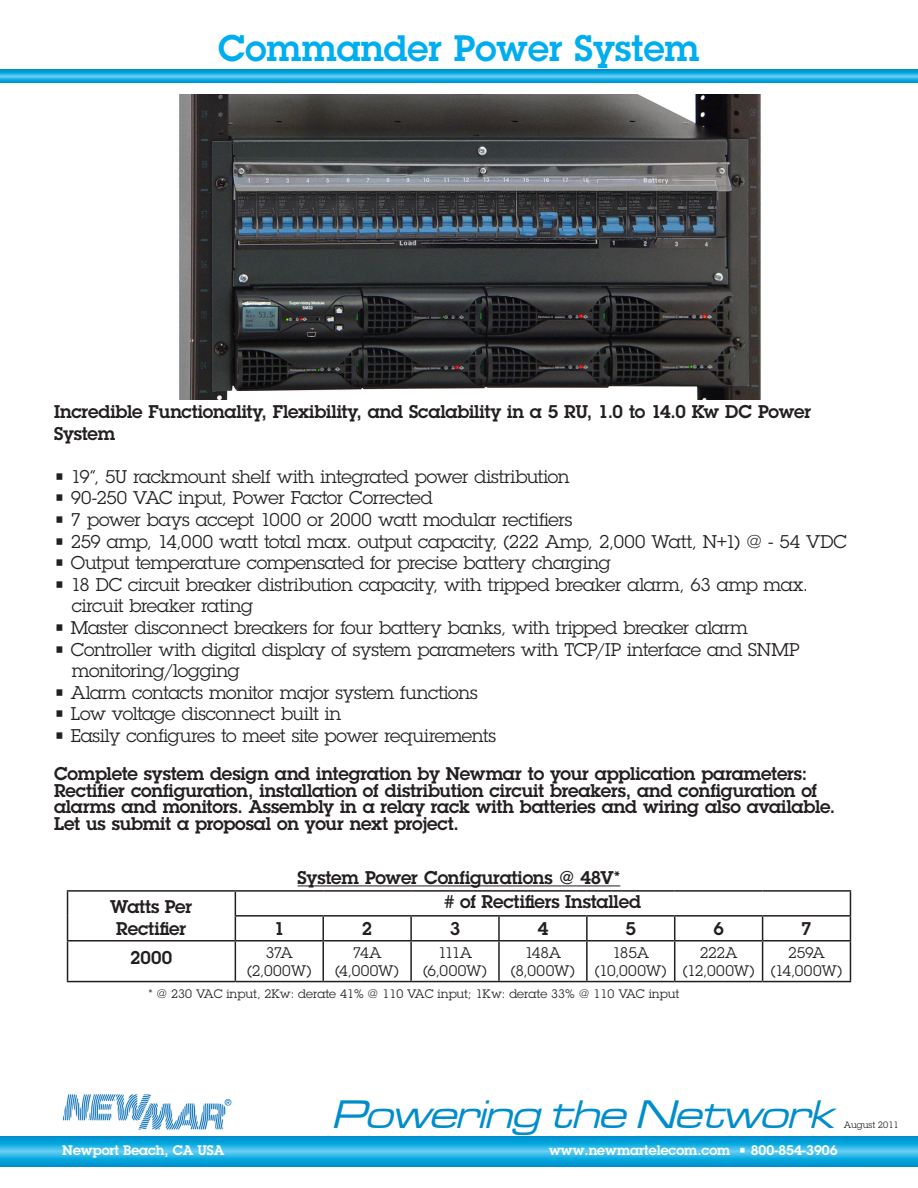
<style>
.page{position:relative;width:918px;height:1188px;background:#fff}
.page>*{position:absolute;margin:0;border:0;box-sizing:border-box;transform-origin:0 0}
.t1{font:italic 41.1px "Microgramma D Medi Exte";color:#008dcb}
.t2{font:600 36px "Lubalin Graph Std";color:#00aeef}
.t3{font:18px "Lubalin Graph Std";letter-spacing:-.015em;color:#231f20}
.t4{font:600 18px/16.5px "Lubalin Graph Std";letter-spacing:-.01em;color:#231f20}
.t5{font:15px/18px "Lubalin Graph Std";letter-spacing:-.02em;color:#231f20;text-align:center}
.t6{font:600 13.5px "Lubalin Graph Std";color:#fff}
.t7{font:12px "Lubalin Graph Std";color:#231f20}
.t8{font:9px "Lubalin Graph Std";color:#231f20}
</style>
<div class="page">
<svg style="left:0;top:69px;width:918px;height:14px;background:#1dabdf"></svg>
<svg style="left:0;top:1136px;width:918px;height:30px;background:#1cabdf"></svg>
<img style="left:62px;top:1094px;width:170px;height:36px">
<hr style="left:298px;top:885px;width:322px;height:1px;background:#231f20">
<hr style="left:67px;top:890px;width:168px;height:2px;background:#231f20">
<hr style="left:235px;top:890px;width:88px;height:2px;background:#231f20">
<hr style="left:323px;top:890px;width:88px;height:2px;background:#231f20">
<hr style="left:411px;top:890px;width:88px;height:2px;background:#231f20">
<hr style="left:499px;top:890px;width:88px;height:2px;background:#231f20">
<hr style="left:587px;top:890px;width:88px;height:2px;background:#231f20">
<hr style="left:675px;top:890px;width:88px;height:2px;background:#231f20">
<hr style="left:763px;top:890px;width:88px;height:2px;background:#231f20">
<svg style="left:67px;top:892px;width:1px;height:48px"></svg>
<hr style="left:235px;top:915px;width:88px;height:2px;background:#231f20">
<svg style="left:235px;top:892px;width:1px;height:48px"></svg>
<hr style="left:323px;top:915px;width:88px;height:2px;background:#231f20">
<hr style="left:322px;top:917px;width:2px;height:23px;background:#231f20">
<hr style="left:411px;top:915px;width:88px;height:2px;background:#231f20">
<hr style="left:410px;top:917px;width:2px;height:23px;background:#231f20">
<hr style="left:499px;top:915px;width:88px;height:2px;background:#231f20">
<hr style="left:498px;top:917px;width:2px;height:23px;background:#231f20">
<hr style="left:587px;top:915px;width:88px;height:2px;background:#231f20">
<hr style="left:586px;top:917px;width:2px;height:23px;background:#231f20">
<hr style="left:675px;top:915px;width:88px;height:2px;background:#231f20">
<svg style="left:674px;top:917px;width:1px;height:23px"></svg>
<hr style="left:763px;top:915px;width:88px;height:2px;background:#231f20">
<svg style="left:762px;top:917px;width:1px;height:23px"></svg>
<svg style="left:850px;top:892px;width:1px;height:48px"></svg>
<hr style="left:67px;top:940px;width:168px;height:2px;background:#231f20">
<hr style="left:67px;top:942px;width:1px;height:39px;background:#231f20">
<hr style="left:235px;top:940px;width:88px;height:2px;background:#231f20">
<hr style="left:235px;top:942px;width:1px;height:39px;background:#231f20">
<hr style="left:323px;top:940px;width:88px;height:2px;background:#231f20">
<hr style="left:322px;top:942px;width:2px;height:39px;background:#231f20">
<hr style="left:411px;top:940px;width:88px;height:2px;background:#231f20">
<hr style="left:410px;top:942px;width:2px;height:39px;background:#231f20">
<hr style="left:499px;top:940px;width:88px;height:2px;background:#231f20">
<hr style="left:498px;top:942px;width:2px;height:39px;background:#231f20">
<hr style="left:587px;top:940px;width:88px;height:2px;background:#231f20">
<hr style="left:586px;top:942px;width:2px;height:39px;background:#231f20">
<hr style="left:675px;top:940px;width:88px;height:2px;background:#231f20">
<hr style="left:674px;top:942px;width:1px;height:39px;background:#231f20">
<hr style="left:763px;top:940px;width:88px;height:2px;background:#231f20">
<hr style="left:762px;top:942px;width:1px;height:39px;background:#231f20">
<hr style="left:850px;top:942px;width:1px;height:39px;background:#231f20">
<hr style="left:67px;top:981px;width:168px;height:1px;background:#231f20">
<hr style="left:235px;top:981px;width:88px;height:1px;background:#231f20">
<hr style="left:323px;top:981px;width:88px;height:1px;background:#231f20">
<hr style="left:411px;top:981px;width:88px;height:1px;background:#231f20">
<hr style="left:499px;top:981px;width:88px;height:1px;background:#231f20">
<hr style="left:587px;top:981px;width:88px;height:1px;background:#231f20">
<hr style="left:675px;top:981px;width:88px;height:1px;background:#231f20">
<hr style="left:763px;top:981px;width:88px;height:1px;background:#231f20">
<img style="left:179px;top:94px;width:582px;height:306px">
<p class="t2" style="left:218px;top:25px;width:483px">Commander Power System</p>
<p class="t4" style="left:54px;top:401px;width:759px;line-height:21.6px">Incredible Functionality, Flexibility, and Scalability in a 5 RU, 1.0 to 14.0 Kw DC Power<br>System</p>
<p class="t3" style="left:54px;top:465px;width:517px">• 19”, 5U rackmount shelf with integrated power distribution</p>
<p class="t3" style="left:54px;top:487px;width:380px">• 90-250 VAC input, Power Factor Corrected</p>
<p class="t3" style="left:54px;top:508px;width:520px">• 7 power bays accept 1000 or 2000 watt modular rectifiers</p>
<p class="t3" style="left:54px;top:530px;width:794px">• 259 amp, 14,000 watt total max. output capacity, (222 Amp, 2,000 Watt, N+1) @ - 54 VDC</p>
<p class="t3" style="left:54px;top:551px;width:558px">• Output temperature compensated for precise battery charging</p>
<p class="t3" style="left:54px;top:573px;width:756px">• 18 DC circuit breaker distribution capacity, with tripped breaker alarm, 63 amp max.</p>
<p class="t3" style="left:72px;top:595px;width:183px">circuit breaker rating</p>
<p class="t3" style="left:54px;top:616px;width:695px">• Master disconnect breakers for four battery banks, with tripped breaker alarm</p>
<p class="t3" style="left:54px;top:638px;width:747px">• Controller with digital display of system parameters with TCP/IP interface and SNMP</p>
<p class="t3" style="left:72px;top:659px;width:169px">monitoring/logging</p>
<p class="t3" style="left:54px;top:681px;width:425px">• Alarm contacts monitor major system functions</p>
<p class="t3" style="left:54px;top:703px;width:289px">• Low voltage disconnect built in</p>
<p class="t3" style="left:54px;top:724px;width:444px">• Easily configures to meet site power requirements</p>
<p class="t4" style="left:54px;top:765px;width:783px">Complete system design and integration by Newmar to your application parameters:<br>Rectifier configuration, installation of distribution circuit breakers, and configuration of alarms and monitors. Assembly in a relay rack with batteries and wiring also available.<br>Let us submit a proposal on your next project.</p>
<p class="t4" style="left:298px;top:869px;width:324px">System Power Configurations @ 48V*</p>
<p class="t4" style="left:274px;top:920px;width:12px">1</p>
<p class="t4" style="left:362px;top:920px;width:12px">2</p>
<p class="t4" style="left:450px;top:920px;width:12px">3</p>
<p class="t4" style="left:538px;top:920px;width:12px">4</p>
<p class="t4" style="left:626px;top:920px;width:12px">5</p>
<p class="t4" style="left:713px;top:920px;width:12px">6</p>
<p class="t4" style="left:801px;top:920px;width:12px">7</p>
<p class="t5" style="left:247px;top:943px;width:66px">37A (2,000W)</p>
<p class="t5" style="left:353px;top:943px;width:30px">74A</p>
<p class="t4" style="left:110px;top:899px;width:84px">Watts Per</p>
<p class="t4" style="left:444px;top:893px;width:198px"># of Rectifiers Installed</p>
<p class="t4" style="left:116px;top:920px;width:72px">Rectifier</p>
<p class="t4" style="left:130px;top:949px;width:44px">2000</p>
<p class="t5" style="left:525px;top:943px;width:38px">148A</p>
<p class="t5" style="left:511px;top:961px;width:65px">(8,000W)</p>
<p class="t5" style="left:612px;top:943px;width:38px">185A</p>
<p class="t5" style="left:595px;top:961px;width:73px">(10,000W)</p>
<p class="t5" style="left:700px;top:943px;width:39px">222A</p>
<p class="t5" style="left:683px;top:961px;width:73px">(12,000W)</p>
<p class="t5" style="left:788px;top:943px;width:38px">259A</p>
<p class="t5" style="left:771px;top:961px;width:73px">(14,000W)</p>
<p class="t5" style="left:438px;top:943px;width:35px">111A</p>
<p class="t5" style="left:423px;top:961px;width:65px">(6,000W)</p>
<p class="t5" style="left:335px;top:961px;width:65px">(4,000W)</p>
<p class="t7" style="left:148px;top:986px;width:532px">* @ 230 VAC input, 2Kw: derate 41% @ 110 VAC input; 1Kw: derate 33% @ 110 VAC input</p>
<p class="t1" style="left:332px;top:1088px;width:516px">Powering the Network</p>
<p class="t8" style="left:844px;top:1119px;width:57px">August 2011</p>
<p class="t6" style="left:62px;top:1141px;width:164px">Newport Beach, CA USA</p>
<p class="t6" style="left:549px;top:1141px;width:290px">www.newmartelecom.com • 800-854-3906</p>
</div>
